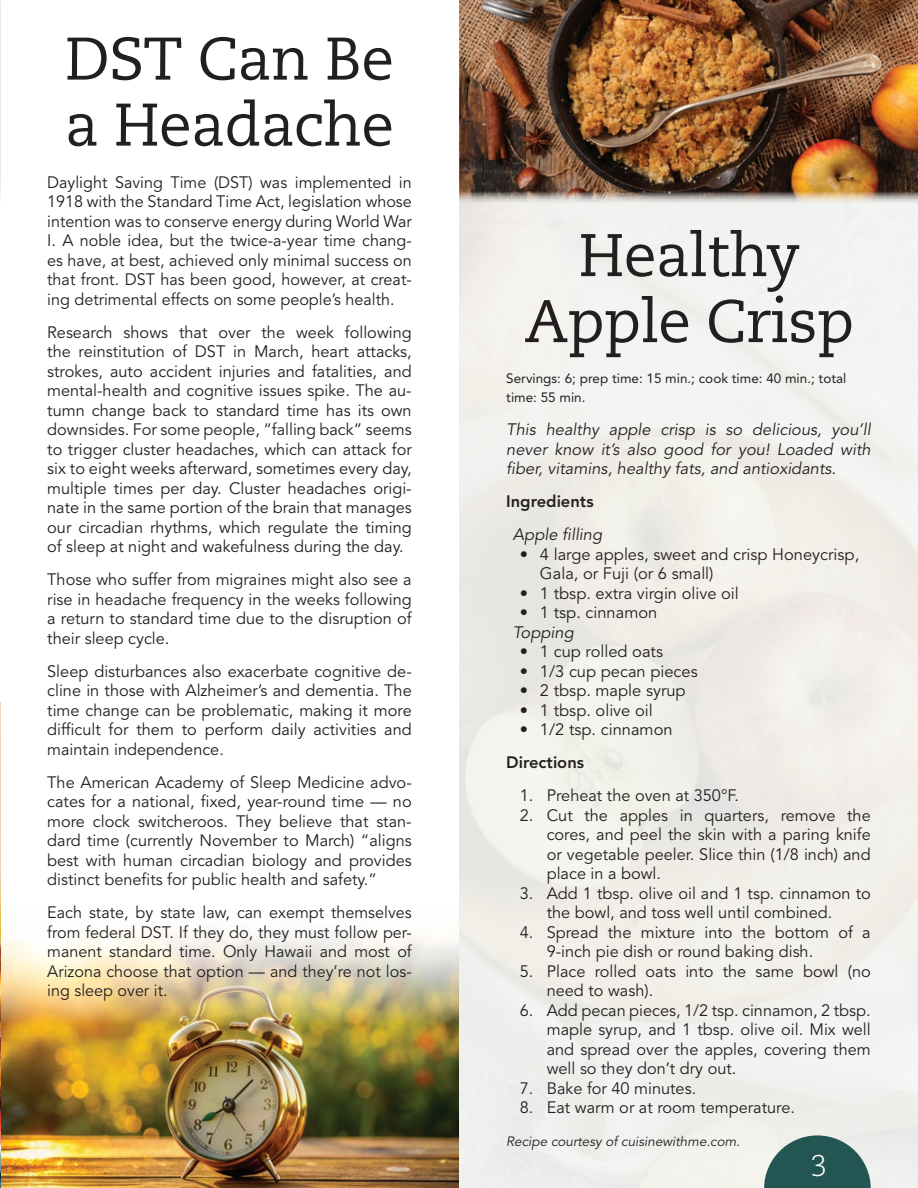
<style>
.page{position:relative;width:918px;height:1188px;background:#fff}
.page>*{position:absolute;margin:0;border:0;box-sizing:border-box;transform-origin:0 0}
.t1{font:60px/66px "Caecilia LT Std";letter-spacing:-.01em;color:#231f20;text-align:center}
.t2{font:300 30px "Caecilia LT Std";color:#fff}
.t3{font:16.5px/19.5px "Avenir LT Std";color:#231f20;text-align:justify}
.t4{font:italic 16.5px/19.5px "Avenir LT Std";color:#231f20;text-align:justify}
.t5{font:800 16.5px "Avenir LT Std";color:#231f20}
.t6{font:13.5px/19.5px "Avenir LT Std";color:#231f20}
.t7{font:italic 13.5px "Avenir LT Std";color:#231f20}
</style>
<div class="page">
<img style="left:1px;top:934px;width:458px;height:254px">
<img style="left:0;top:702px;width:1px;height:486px">
<img style="left:459px;top:175px;width:459px;height:1013px">
<svg style="left:764px;top:1135px;width:107px;height:53px;background:#517874"></svg>
<img style="left:460px;top:0;width:458px;height:204px">
<h1 class="t1" style="left:65px;top:27px;width:331px;text-align:left">DST Can Be a Headache</h1>
<p class="t3" style="left:47px;top:173px;width:366px">Daylight Saving Time (DST) was implemented in 1918 with the Standard Time Act, legislation whose intention was to conserve energy during World War I. A noble idea, but the twice-a-year time chang&shy;es have, at best, achieved only minimal success on that front. DST has been good, however, at creat&shy;ing detrimental effects on some people’s health.</p>
<p class="t3" style="left:47px;top:323px;width:366px">Research shows that over the week following the reinstitution of DST in March, heart attacks, strokes, auto accident injuries and fatalities, and mental-health and cognitive issues spike. The au&shy;tumn change back to standard time has its own downsides. For some people, “falling back” seems to trigger cluster headaches, which can attack for six to eight weeks afterward, sometimes every day, multiple times per day. Cluster headaches origi&shy;nate in the same portion of the brain that manages our circadian rhythms, which regulate the timing of sleep at night and wakefulness during the day.</p>
<p class="t3" style="left:47px;top:570px;width:366px">Those who suffer from migraines might also see a rise in headache frequency in the weeks following a return to standard time due to the disruption of their sleep cycle.</p>
<p class="t3" style="left:47px;top:662px;width:366px">Sleep disturbances also exacerbate cognitive de&shy;cline in those with Alzheimer’s and dementia. The time change can be problematic, making it more difficult for them to perform daily activities and maintain independence.</p>
<p class="t3" style="left:47px;top:773px;width:366px">The American Academy of Sleep Medicine advo&shy;cates for a national, fixed, year-round time — no more clock switcheroos. They believe that stan&shy;dard time (currently November to March) “aligns best with human circadian biology and provides distinct benefits for public health and safety.”</p>
<p class="t3" style="left:47px;top:903px;width:366px">Each state, by state law, can exempt themselves from federal DST. If they do, they must follow per&shy;manent standard time. Only Hawaii and most of Arizona choose that option — and they’re not los&shy;ing sleep over it.</p>
<h1 class="t1" style="left:524px;top:223px;width:331px">Healthy<br>Apple Crisp</h1>
<p class="t6" style="left:506px;top:369px;width:342px">Servings: 6; prep time: 15 min.; cook time: 40 min.; total time: 55 min.</p>
<p class="t4" style="left:506px;top:420px;width:366px">This healthy apple crisp is so delicious, you’ll never know it’s also good for you! Loaded with fiber, vitamins, healthy fats, and antioxidants.</p>
<p class="t5" style="left:506px;top:492px;width:89px">Ingredients</p>
<p class="t4" style="left:513px;top:525px;width:91px">Apple filling</p>
<p class="t3" style="left:540px;top:545px;width:321px;text-indent:-20px">• 4 large apples, sweet and crisp Honeycrisp,<br>Gala, or Fuji (or 6 small)</p>
<p class="t3" style="left:520px;top:584px;width:221px">• 1 tbsp. extra virgin olive oil</p>
<p class="t3" style="left:520px;top:603px;width:139px">• 1 tsp. cinnamon</p>
<p class="t4" style="left:513px;top:623px;width:62px">Topping</p>
<p class="t3" style="left:520px;top:642px;width:145px">• 1 cup rolled oats</p>
<p class="t3" style="left:520px;top:662px;width:179px">• 1/3 cup pecan pieces</p>
<p class="t3" style="left:520px;top:681px;width:167px">• 2 tbsp. maple syrup</p>
<p class="t3" style="left:520px;top:701px;width:134px">• 1 tbsp. olive oil</p>
<p class="t3" style="left:520px;top:720px;width:154px">• 1/2 tsp. cinnamon</p>
<p class="t5" style="left:506px;top:753px;width:79px">Directions</p>
<p class="t3" style="left:520px;top:786px;width:221px">1. Preheat the oven at 350°F.</p>
<p class="t3" style="left:547px;top:806px;width:326px;text-indent:-27px">2. Cut the apples in quarters, remove the cores, and peel the skin with a paring knife or vegetable peeler. Slice thin (1/8 inch) and place in a bowl.</p>
<p class="t3" style="left:547px;top:884px;width:326px;text-indent:-27px">3. Add 1 tbsp. olive oil and 1 tsp. cinnamon to the bowl, and toss well until combined.</p>
<p class="t3" style="left:547px;top:923px;width:325px;text-indent:-27px">4. Spread the mixture into the bottom of a<br>9-inch pie dish or round baking dish.</p>
<p class="t3" style="left:547px;top:962px;width:326px;text-indent:-27px">5. Place rolled oats into the same bowl (no need to wash).</p>
<p class="t3" style="left:547px;top:1001px;width:326px;text-indent:-27px">6. Add pecan pieces, 1/2 tsp. cinnamon, 2 tbsp. maple syrup, and 1 tbsp. olive oil. Mix well and spread over the apples, covering them well so they don’t dry out.</p>
<p class="t3" style="left:520px;top:1079px;width:178px">7. Bake for 40 minutes.</p>
<p class="t3" style="left:520px;top:1098px;width:277px">8. Eat warm or at room temperature.</p>
<p class="t7" style="left:506px;top:1134px;width:235px">Recipe courtesy of cuisinewithme.com.</p>
<h2 class="t2" style="left:811px;top:1149px;width:18px">3</h2>
</div>
